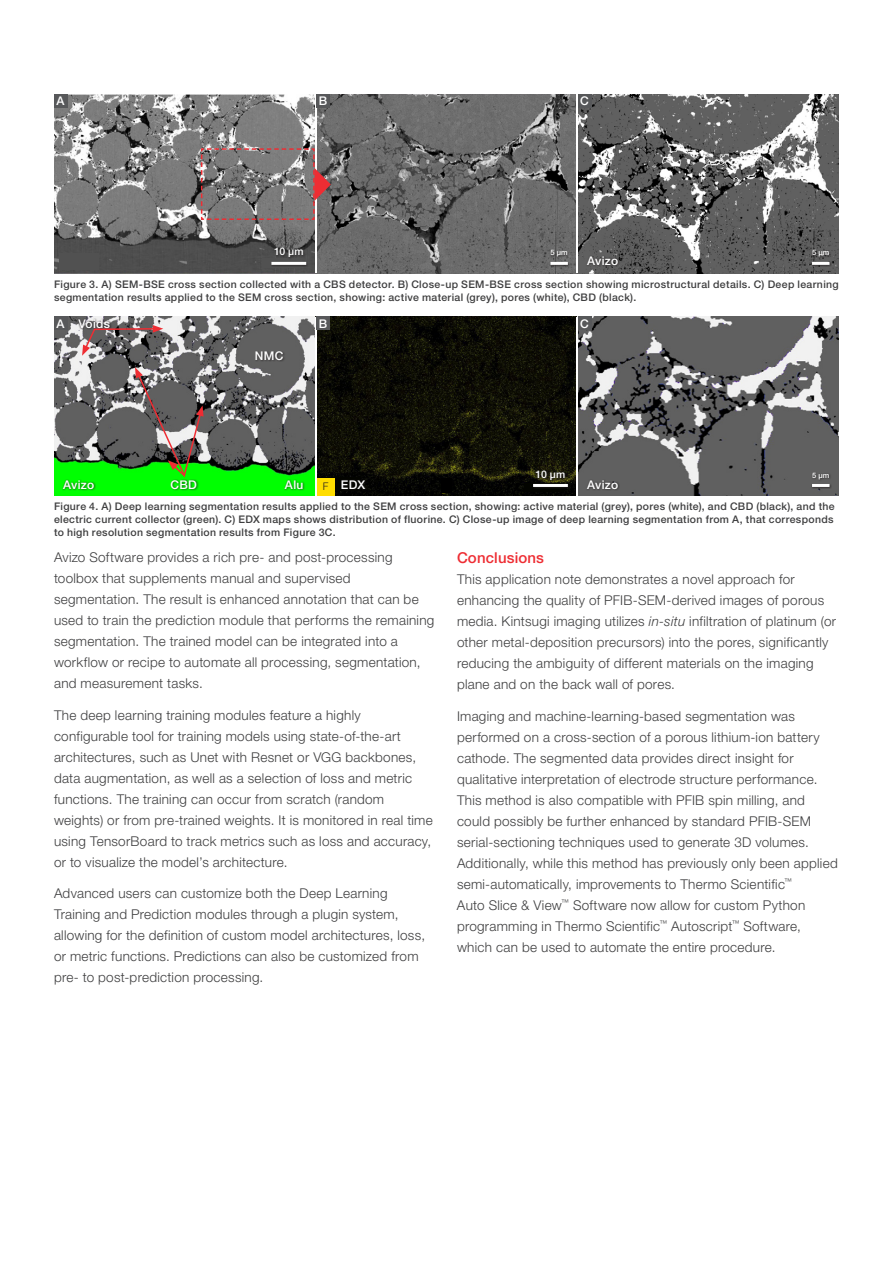
<style>
.page{position:relative;width:893px;height:1263px;background:#fff}
.page>*{position:absolute;margin:0;border:0;box-sizing:border-box;transform-origin:0 0}
.t1{font:500 15px "Helvetica Neue LTW1 G";letter-spacing:.01em;color:#ee2d33}
.t2{font:300 13.5px/21px "Helvetica Neue LTW1 G";letter-spacing:.02em;color:#3e3e3f}
.t3{font:500 12px "Helvetica Neue LTW1 G";letter-spacing:.025em;color:#fff}
.t4{font:500 10.5px/12.6px "Helvetica Neue LTW1 G";letter-spacing:.03em;color:#3e3e3f}
.t5{font:500 10.5px "Helvetica Neue LTW1 G";letter-spacing:-.005em;color:#fff}
.t6{font:500 7.5px "Helvetica Neue LTW1 G";color:#fff}
.s1{font-style:italic}
</style>
<div class="page">
<img style="left:54px;top:317px;width:261px;height:178px">
<svg style="left:317px;top:317px;width:259px;height:178px;background:#0f0f06"></svg>
<svg style="left:578px;top:317px;width:261px;height:178px;background:#6d6d6d"></svg>
<div style="left:54px;top:317px;width:13px;height:13px;background:#57585a"></div>
<svg style="left:77px;top:318px;width:35px;height:12px"></svg>
<div style="left:255px;top:350px;width:31px;height:12px;background:#231f20;opacity:.75"></div>
<div style="left:578px;top:317px;width:13px;height:13px;background:#57585a"></div>
<div style="left:317px;top:317px;width:13px;height:13px;background:#57585a"></div>
<div style="left:524px;top:484px;width:39px;height:8px;background:#030400"></div>
<div style="left:321px;top:478px;width:39px;height:13px;background:#030400"></div>
<div style="left:532px;top:469px;width:39px;height:20px;background:#231f20;opacity:.75"></div>
<hr style="left:533px;top:484px;width:35px;height:3px;background:#fff">
<svg style="left:82px;top:325px;width:81px;height:31px;background:#78686a"></svg>
<div style="left:170px;top:479px;width:29px;height:12px;background:#231f20;opacity:.75"></div>
<div style="left:61px;top:479px;width:35px;height:12px;background:#231f20;opacity:.75"></div>
<div style="left:586px;top:479px;width:34px;height:12px;background:#231f20;opacity:.75"></div>
<div style="left:341px;top:479px;width:27px;height:12px;background:#0c0c09"></div>
<div style="left:283px;top:479px;width:22px;height:12px;background:#231f20;opacity:.75"></div>
<svg style="left:135px;top:367px;width:69px;height:113px;background:#68805f"></svg>
<div style="left:317px;top:477px;width:18px;height:18px;background:#fd0"></div>
<div style="left:441px;top:478px;width:11px;height:15px;background:#000"></div>
<div style="left:811px;top:472px;width:21px;height:17px;background:#231f20;opacity:.75"></div>
<hr style="left:812px;top:484px;width:17px;height:3px;background:#fff">
<img style="left:54px;top:94px;width:261px;height:179px">
<svg style="left:316px;top:94px;width:260px;height:179px;background:#6a6a6a"></svg>
<svg style="left:578px;top:94px;width:261px;height:179px;background:#6d6d6d"></svg>
<hr style="left:315px;top:95px;width:2px;height:178px;background:#fff">
<div style="left:54px;top:94px;width:13px;height:14px;background:#57585a"></div>
<div style="left:578px;top:94px;width:13px;height:14px;background:#57585a"></div>
<div style="left:317px;top:94px;width:13px;height:14px;background:#57585a"></div>
<svg style="left:200px;top:148px;width:131px;height:73px;background:#847878"></svg>
<div style="left:262px;top:259px;width:40px;height:9px;background:#515151"></div>
<div style="left:60px;top:253px;width:39px;height:16px;background:#515151"></div>
<div style="left:270px;top:247px;width:39px;height:20px;background:#231f20;opacity:.75"></div>
<hr style="left:271px;top:262px;width:35px;height:3px;background:#fff">
<div style="left:550px;top:249px;width:21px;height:18px;background:#231f20;opacity:.75"></div>
<hr style="left:550px;top:262px;width:18px;height:3px;background:#fff">
<div style="left:586px;top:255px;width:34px;height:12px;background:#231f20;opacity:.75"></div>
<div style="left:811px;top:249px;width:21px;height:18px;background:#231f20;opacity:.75"></div>
<hr style="left:812px;top:262px;width:17px;height:3px;background:#fff">
<p class="t3" style="left:57px;top:94px;width:10px">A</p>
<p class="t3" style="left:319px;top:94px;width:10px">B</p>
<p class="t3" style="left:580px;top:94px;width:10px">C</p>
<p class="t5" style="left:274px;top:245px;width:31px">10 μm</p>
<p class="t6" style="left:550px;top:248px;width:19px">5 μm</p>
<p class="t3" style="left:587px;top:253px;width:32px">Avizo</p>
<p class="t6" style="left:812px;top:248px;width:19px">5 μm</p>
<p class="t4" style="left:54px;top:278px;width:786px">Figure 3. A) SEM-BSE cross section collected with a CBS detector. B) Close-up SEM-BSE cross section showing microstructural details. C) Deep learning segmentation results applied to the SEM cross section, showing: active material (grey), pores (white), CBD (black).</p>
<p class="t3" style="left:57px;top:316px;width:55px">A Voids</p>
<p class="t3" style="left:255px;top:349px;width:30px">NMC</p>
<p class="t3" style="left:319px;top:316px;width:10px">B</p>
<p class="t3" style="left:580px;top:316px;width:10px">C</p>
<p class="t5" style="left:536px;top:467px;width:31px">10 μm</p>
<p class="t3" style="left:63px;top:477px;width:32px">Avizo</p>
<p class="t3" style="left:170px;top:477px;width:28px">CBD</p>
<p class="t3" style="left:285px;top:477px;width:20px">Alu</p>
<p class="t3" style="left:323px;top:477px;width:44px"><sub>F</sub> EDX</p>
<p class="t3" style="left:587px;top:477px;width:32px">Avizo</p>
<p class="t6" style="left:812px;top:470px;width:19px">5 μm</p>
<p class="t4" style="left:54px;top:500px;width:782px;text-align:justify">Figure 4. A) Deep learning segmentation results applied to the SEM cross section, showing: active material (grey), pores (white), and CBD (black), and the electric current collector (green). C) EDX maps shows distribution of fluorine. C) Close-up image of deep learning segmentation from A, that corresponds to high resolution segmentation results from Figure 3C.</p>
<p class="t2" style="left:54px;top:547px;width:382px">Avizo Software provides a rich pre- and post-processing toolbox that supplements manual and supervised segmentation. The result is enhanced annotation that can be used to train the prediction module that performs the remaining segmentation. The trained model can be integrated into a workflow or recipe to automate all processing, segmentation, and measurement tasks.</p>
<p class="t2" style="left:54px;top:704px;width:380px">The deep learning training modules feature a highly configurable tool for training models using state-of-the-art architectures, such as Unet with Resnet or VGG backbones, data augmentation, as well as a selection of loss and metric functions. The training can occur from scratch (random weights) or from pre-trained weights. It is monitored in real time using TensorBoard to track metrics such as loss and accuracy, or to visualize the model’s architecture.</p>
<p class="t2" style="left:54px;top:883px;width:373px">Advanced users can customize both the Deep Learning Training and Prediction modules through a plugin system, allowing for the definition of custom model architectures, loss, or metric functions. Predictions can also be customized from pre- to post-prediction processing.</p>
<p class="t1" style="left:457px;top:549px;width:89px">Conclusions</p>
<p class="t2" style="left:457px;top:569px;width:381px">This application note demonstrates a novel approach for enhancing the quality of PFIB-SEM-derived images of porous media. Kintsugi imaging utilizes <span class="s1">in-situ</span> infiltration of platinum (or other metal-deposition precursors) into the pores, significantly reducing the ambiguity of different materials on the imaging plane and on the back wall of pores.</p>
<p class="t2" style="left:457px;top:706px;width:382px">Imaging and machine-learning-based segmentation was performed on a cross-section of a porous lithium-ion battery cathode. The segmented data provides direct insight for qualitative interpretation of electrode structure performance.<br>This method is also compatible with PFIB spin milling, and could possibly be further enhanced by standard PFIB-SEM serial-sectioning techniques used to generate 3D volumes.<br>Additionally, while this method has previously only been applied semi-automatically, improvements to Thermo Scientific<sup>™<br></sup>Auto Slice &amp; View<sup>™</sup> Software now allow for custom Python programming in Thermo Scientific<sup>™</sup> Autoscript<sup>™</sup> Software, which can be used to automate the entire procedure.</p>
</div>
